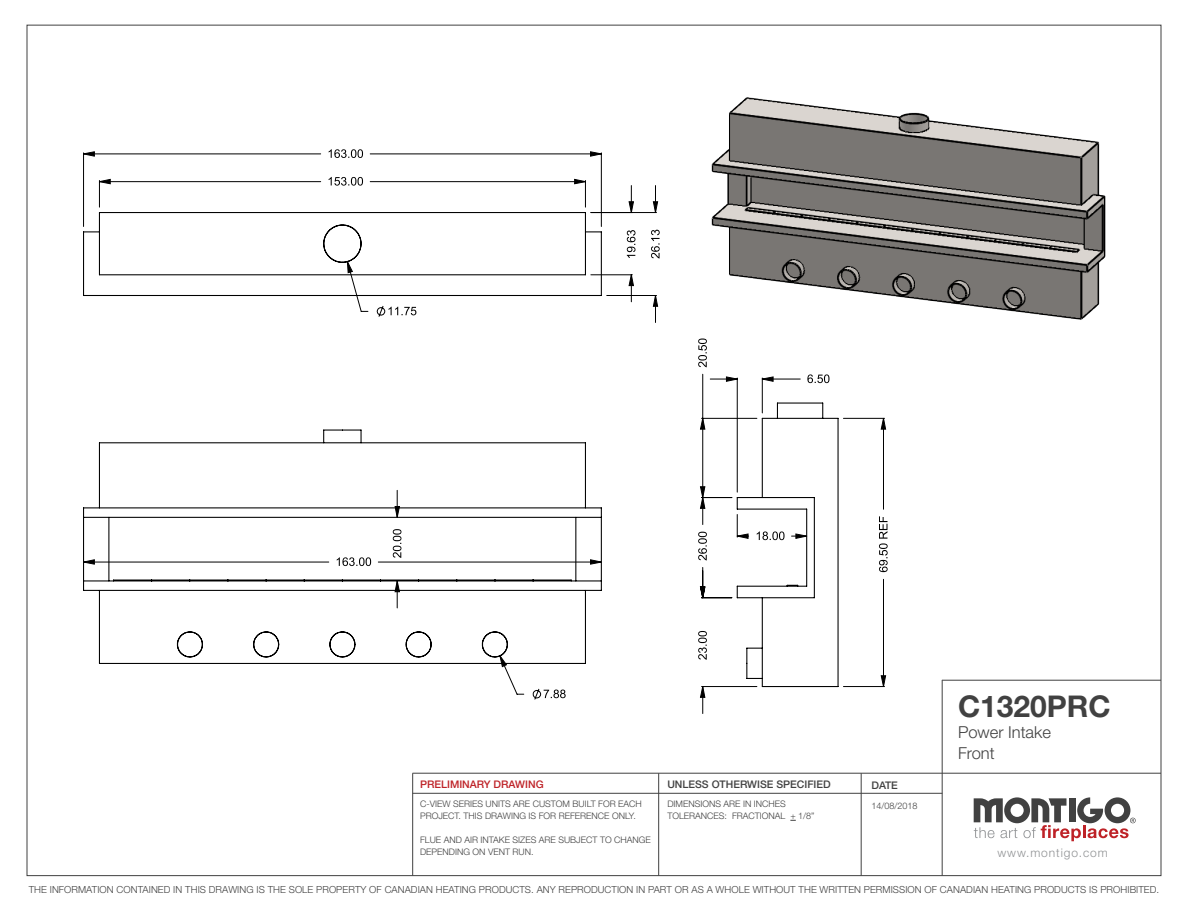
<style>
.page{position:relative;width:1188px;height:918px;background:#fff}
.page>*{position:absolute;margin:0;border:0;box-sizing:border-box;transform-origin:0 0}
.t1{font:700 30px "Helvetica Neue LT Pro";color:#414141}
.t2{font:300 16.5px/21px "Helvetica Neue LT Pro";color:#414141}
.t3{font:300 12px "Helvetica Neue LT Pro";letter-spacing:.075em;color:#919395}
.t4{font:500 10.5px "Helvetica Neue LT Pro";color:#414141}
.t5{font:500 10.5px "Helvetica Neue LT Pro";color:#be2227}
.t6{font:300 9.75px "Helvetica Neue LT Pro";letter-spacing:.005em;color:#414141}
.t7{font:300 9px/12px "Helvetica Neue LT Pro";color:#414141}
</style>
<div class="page">
<img style="left:726px;top:97px;width:380px;height:223px">
<svg style="left:532px;top:695px;width:34px;height:5px"></svg>
<svg style="left:887px;top:521px;width:1px;height:50px"></svg>
<svg style="left:329px;top:149px;width:34px;height:2px"></svg>
<hr style="left:83px;top:153px;width:1px;height:73px;background:#000">
<svg style="left:702px;top:697px;width:1px;height:17px"></svg>
<svg style="left:84px;top:152px;width:723px;height:59px"></svg>
<svg style="left:658px;top:202px;width:228px;height:495px"></svg>
<svg style="left:395px;top:202px;width:263px;height:121px"></svg>
<svg style="left:83px;top:429px;width:519px;height:236px"></svg>
<svg style="left:822px;top:404px;width:1px;height:14px"></svg>
<svg style="left:777px;top:404px;width:1px;height:14px"></svg>
<hr style="left:737px;top:509px;width:70px;height:1px;background:#000">
<svg style="left:737px;top:498px;width:12px;height:39px"></svg>
<hr style="left:737px;top:497px;width:77px;height:1px;background:#000">
<hr style="left:737px;top:586px;width:70px;height:1px;background:#000">
<hr style="left:806px;top:509px;width:1px;height:77px;background:#000">
<hr style="left:737px;top:597px;width:77px;height:1px;background:#000">
<hr style="left:814px;top:498px;width:1px;height:100px;background:#000">
<hr style="left:762px;top:418px;width:1px;height:80px;background:#000">
<hr style="left:762px;top:418px;width:76px;height:1px;background:#000">
<hr style="left:762px;top:598px;width:1px;height:89px;background:#000">
<hr style="left:762px;top:686px;width:76px;height:1px;background:#000">
<hr style="left:838px;top:418px;width:1px;height:269px;background:#000">
<svg style="left:746px;top:648px;width:16px;height:31px"></svg>
<hr style="left:777px;top:403px;width:46px;height:1px;background:#000">
<svg style="left:83px;top:211px;width:519px;height:86px"></svg>
<hr style="left:412px;top:773px;width:749px;height:1px;background:#414141">
<hr style="left:942px;top:680px;width:219px;height:1px;background:#414141">
<hr style="left:412px;top:793px;width:530px;height:1px;background:#414141">
<hr style="left:861px;top:773px;width:1px;height:103px;background:#414141">
<hr style="left:942px;top:680px;width:1px;height:196px;background:#414141">
<hr style="left:658px;top:773px;width:1px;height:103px;background:#414141">
<hr style="left:412px;top:773px;width:1px;height:103px;background:#414141">
<svg style="left:974px;top:797px;width:162px;height:44px"></svg>
<p class="t5" style="left:420px;top:778px;width:125px">PRELIMINARY DRAWING</p>
<p class="t7" style="left:420px;top:798px;width:223px">C-VIEW SERIES UNITS ARE CUSTOM BUILT FOR EACH<br>PROJECT. THIS DRAWING IS FOR REFERENCE ONLY.</p>
<p class="t7" style="left:420px;top:834px;width:232px">FLUE AND AIR INTAKE SIZES ARE SUBJECT TO CHANGE<br>DEPENDING ON VENT RUN.</p>
<p class="t4" style="left:667px;top:778px;width:165px">UNLESS OTHERWISE SPECIFIED</p>
<p class="t7" style="left:667px;top:798px;width:149px">DIMENSIONS ARE IN INCHES<br>TOLERANCES: FRACTIONAL + 1/8”</p>
<p class="t4" style="left:871px;top:779px;width:28px">DATE</p>
<p class="t7" style="left:871px;top:800px;width:48px">14/08/2018</p>
<h1 class="t1" style="left:958px;top:687px;width:154px">C1320PRC</h1>
<h2 class="t2" style="left:958px;top:721px;width:94px">Power Intake<br>Front</h2>
<h3 class="t3" style="left:997px;top:845px;width:112px">www.montigo.com</h3>
<p class="t6" style="left:29px;top:883px;width:1132px">THE INFORMATION CONTAINED IN THIS DRAWING IS THE SOLE PROPERTY OF CANADIAN HEATING PRODUCTS. ANY REPRODUCTION IN PART OR AS A WHOLE WITHOUT THE WRITTEN PERMISSION OF CANADIAN HEATING PRODUCTS IS PROHIBITED.</p>
</div>
